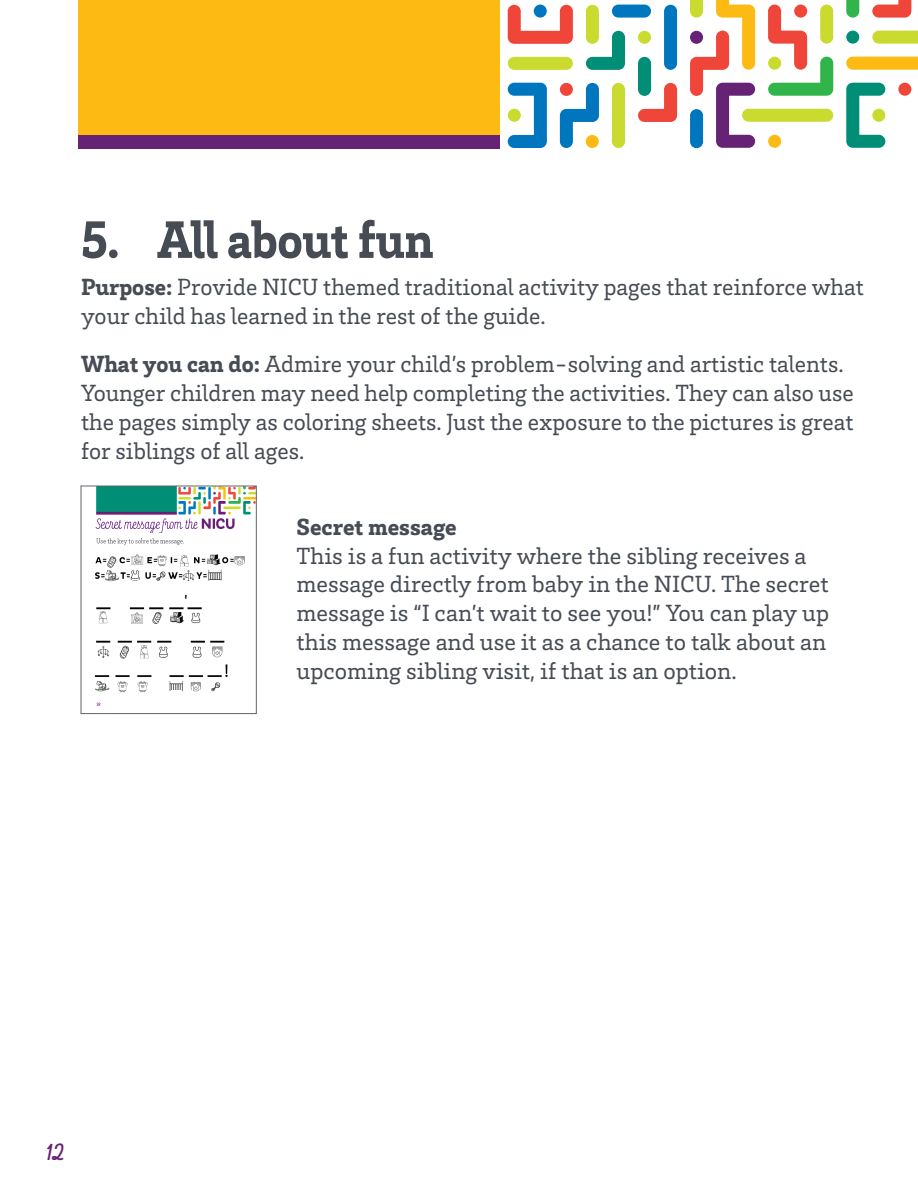
<style>
.page{position:relative;width:918px;height:1188px;background:#fff}
.page>*{position:absolute;margin:0;border:0;box-sizing:border-box;transform-origin:0 0}
.t1{font:900 54px "Brix Slab";letter-spacing:-.01em;color:#464b54;scale:.94 1}
.t2{font:24px/28.8px "Brix Slab";color:#464b54}
.t3{font:900 21px "Rockeby Sc Two";color:#662274;scale:1.1 1}
.s1{font-weight:900}
</style>
<div class="page">
<div style="left:79px;top:135px;width:421px;height:13px;background:#662274"></div>
<div style="left:79px;top:0;width:421px;height:135px;background:#fcba13"></div>
<svg style="left:846px;top:0;width:13px;height:18px"></svg>
<svg style="left:508px;top:5px;width:65px;height:39px"></svg>
<div style="left:612px;top:5px;width:39px;height:13px;background:#0076be;border-radius:7px"></div>
<svg style="left:872px;top:0;width:46px;height:44px"></svg>
<div style="left:846px;top:31px;width:13px;height:13px;background:#008e77;border-radius:50%"></div>
<svg style="left:690px;top:0;width:65px;height:148px"></svg>
<svg style="left:768px;top:5px;width:65px;height:91px"></svg>
<div style="left:742px;top:109px;width:91px;height:13px;background:#cadb2f;border-radius:7px"></div>
<svg style="left:846px;top:57px;width:72px;height:13px"></svg>
<svg style="left:846px;top:83px;width:39px;height:65px"></svg>
<div style="left:872px;top:109px;width:13px;height:13px;background:#cadb2f;border-radius:7px"></div>
<div style="left:898px;top:83px;width:13px;height:13px;background:#ef4639;border-radius:7px"></div>
<div style="left:768px;top:135px;width:13px;height:13px;background:#fcba13;border-radius:50%"></div>
<div style="left:534px;top:5px;width:13px;height:13px;background:#0076be;border-radius:50%"></div>
<svg style="left:560px;top:83px;width:39px;height:65px"></svg>
<div style="left:508px;top:57px;width:65px;height:13px;background:#cadb2f;border-radius:7px"></div>
<div style="left:560px;top:83px;width:13px;height:13px;background:#ef4639;border-radius:50%"></div>
<div style="left:586px;top:135px;width:13px;height:13px;background:#fcba13;border-radius:50%"></div>
<div style="left:586px;top:5px;width:13px;height:39px;background:#cadb2f;border-radius:7px"></div>
<div style="left:638px;top:57px;width:13px;height:39px;background:#008e77;border-radius:7px"></div>
<div style="left:690px;top:109px;width:13px;height:39px;background:#0076be;border-radius:7px"></div>
<svg style="left:586px;top:31px;width:39px;height:39px"></svg>
<svg style="left:638px;top:83px;width:39px;height:39px"></svg>
<div style="left:612px;top:83px;width:13px;height:65px;background:#cadb2f;border-radius:7px"></div>
<div style="left:664px;top:5px;width:13px;height:65px;background:#0076be;border-radius:7px"></div>
<div style="left:638px;top:31px;width:13px;height:13px;background:#cadb2f;border-radius:50%"></div>
<div style="left:690px;top:31px;width:13px;height:13px;background:#662274;border-radius:7px"></div>
<svg style="left:508px;top:83px;width:39px;height:65px"></svg>
<img style="left:94px;top:488px;width:161px;height:218px">
<div style="left:81px;top:486px;width:176px;height:228px;border:1px solid #63656a"></div>
<p class="t1" style="left:81px;top:204px;width:377px">5. All about fun</p>
<p class="t2" style="left:81px;top:272px;width:784px"><span class="s1">Purpose:</span> Provide NICU themed traditional activity pages that reinforce what your child has learned in the rest of the guide.</p>
<p class="t2" style="left:81px;top:349px;width:774px"><span class="s1">What you can do:</span> Admire your child’s problem-solving and artistic talents.<br>Younger children may need help completing the activities. They can also use the pages simply as coloring sheets. Just the exposure to the pictures is great for siblings of all ages.</p>
<p class="t2" style="left:297px;top:511px;width:534px"><span class="s1">Secret message<br></span>This is a fun activity where the sibling receives a message directly from baby in the NICU. The secret message is “I can’t wait to see you!” You can play up this message and use it as a chance to talk about an upcoming sibling visit, if that is an option.</p>
<p class="t3" style="left:45px;top:1140px;width:18px">12</p>
</div>
